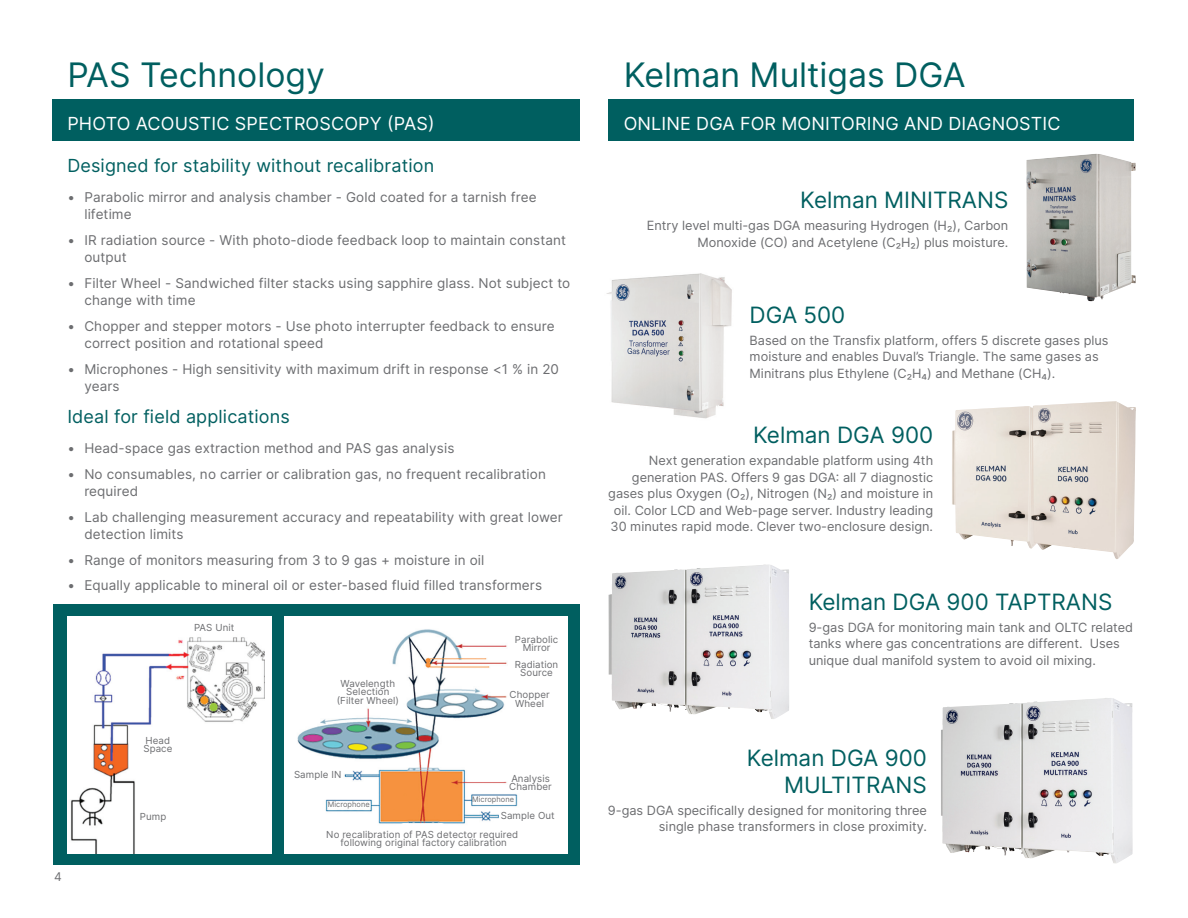
<style>
.page{position:relative;width:1188px;height:918px;background:#fff}
.page>*{position:absolute;margin:0;border:0;box-sizing:border-box;transform-origin:0 0}
.t1{font:33.75px "Inter";color:#005f60}
.t2{font:22.5px/27px "Inter";color:#005f60;text-align:right}
.t3{font:18px "Inter";letter-spacing:.01em;color:#005f60}
.t4{font:18px "Inter";letter-spacing:.01em;color:#fff}
.t5{font:13.5px/17.2px "Inter";letter-spacing:.01em;color:#6c6d70}
.t6{font:12.75px/16.5px "Inter";color:#6c6d70;text-align:right}
.t7{font:12px "Inter";color:#6c6d70}
.t8{font:9.75px/8.4px "Inter";letter-spacing:.01em;color:#6c6d70;text-align:center}
.t9{font:7.65px "Inter";letter-spacing:.01em;color:#6c6d70}
</style>
<div class="page">
<img style="left:1026px;top:154px;width:110px;height:147px">
<img style="left:606px;top:273px;width:126px;height:146px">
<div style="left:52px;top:100px;width:528px;height:41px;background:#005f60"></div>
<div style="left:609px;top:100px;width:525px;height:41px;background:#005f60"></div>
<img style="left:952px;top:401px;width:184px;height:158px">
<img style="left:609px;top:565px;width:155px;height:147px">
<img style="left:941px;top:698px;width:164px;height:158px">
<div style="left:54px;top:604px;width:526px;height:261px;background:#005f60"></div>
<div style="left:68px;top:616px;width:203px;height:238px;background:#fff"></div>
<img style="left:71px;top:637px;width:194px;height:217px">
<div style="left:284px;top:616px;width:283px;height:238px;background:#fff"></div>
<img style="left:297px;top:629px;width:221px;height:195px">
<div style="left:399px;top:823px;width:47px;height:9px;background:#fff;border-radius:5px"></div>
<h1 class="t1" style="left:67px;top:50px;width:259px">PAS Technology</h1>
<h3 class="t4" style="left:67px;top:111px;width:369px">PHOTO ACOUSTIC SPECTROSCOPY (PAS)</h3>
<h3 class="t3" style="left:67px;top:152px;width:368px">Designed for stability without recalibration</h3>
<p class="t5" style="left:84px;top:188px;width:454px;text-indent:-17px">• Parabolic mirror and analysis chamber - Gold coated for a tarnish free lifetime</p>
<p class="t5" style="left:84px;top:231px;width:483px;text-indent:-17px">• IR radiation source - With photo-diode feedback loop to maintain constant output</p>
<p class="t5" style="left:84px;top:274px;width:488px;text-indent:-17px">• Filter Wheel - Sandwiched filter stacks using sapphire glass. Not subject to change with time</p>
<p class="t5" style="left:84px;top:317px;width:472px;text-indent:-17px">• Chopper and stepper motors - Use photo interrupter feedback to ensure correct position and rotational speed</p>
<p class="t5" style="left:84px;top:360px;width:476px;text-indent:-17px">• Microphones - High sensitivity with maximum drift in response &lt;1 % in 20 years</p>
<h3 class="t3" style="left:67px;top:403px;width:224px">Ideal for field applications</h3>
<p class="t5" style="left:67px;top:439px;width:389px">• Head-space gas extraction method and PAS gas analysis</p>
<p class="t5" style="left:84px;top:465px;width:463px;text-indent:-17px">• No consumables, no carrier or calibration gas, no frequent recalibration required</p>
<p class="t5" style="left:84px;top:508px;width:480px;text-indent:-17px">• Lab challenging measurement accuracy and repeatability with great lower detection limits</p>
<p class="t5" style="left:67px;top:551px;width:418px">• Range of monitors measuring from 3 to 9 gas + moisture in oil</p>
<p class="t5" style="left:67px;top:577px;width:476px">• Equally applicable to mineral oil or ester-based fluid filled transformers</p>
<p class="t7" style="left:54px;top:868px;width:9px">4</p>
<p class="t8" style="left:194px;top:623px;width:42px">PAS Unit</p>
<p class="t8" style="left:143px;top:737px;width:31px;line-height:7.9px;text-align:left">Head<br>Space</p>
<p class="t8" style="left:140px;top:812px;width:28px">Pump</p>
<p class="t8" style="left:337px;top:679px;width:64px">Wavelength<br>Selection (Filter Wheel)</p>
<p class="t8" style="left:515px;top:635px;width:45px">Parabolic<br>Mirror</p>
<p class="t8" style="left:515px;top:660px;width:45px">Radiation<br>Source</p>
<p class="t8" style="left:510px;top:690px;width:42px">Chopper<br>Wheel</p>
<p class="t8" style="left:294px;top:770px;width:49px">Sample IN</p>
<p class="t9" style="left:328px;top:799px;width:44px">Microphone</p>
<p class="t8" style="left:509px;top:774px;width:44px;text-align:left">Analysis<br>Chamber</p>
<p class="t9" style="left:472px;top:793px;width:44px">Microphone</p>
<p class="t8" style="left:326px;top:806px;width:230px;line-height:18.6px;text-align:left;text-indent:174px">Sample Out<br>No recalibration of PAS detector required</p>
<p class="t8" style="left:340px;top:838px;width:168px">following original factory calibration</p>
<h1 class="t1" style="left:624px;top:50px;width:343px">Kelman Multigas DGA</h1>
<h3 class="t4" style="left:624px;top:111px;width:438px">ONLINE DGA FOR MONITORING AND DIAGNOSTIC</h3>
<h2 class="t2" style="left:800px;top:186px;width:210px">Kelman MINITRANS</h2>
<p class="t6" style="left:647px;top:217px;width:363px">Entry level multi-gas DGA measuring Hydrogen (H₂), Carbon<br>Monoxide (CO) and Acetylene (C₂H₂) plus moisture.</p>
<h2 class="t2" style="left:750px;top:301px;width:97px">DGA 500</h2>
<p class="t6" style="left:750px;top:332px;width:360px;text-align:left">Based on the Transfix platform, offers 5 discrete gases plus moisture and enables Duval’s Triangle. The same gases as<br>Minitrans plus Ethylene (C₂H₄) and Methane (CH₄).</p>
<h2 class="t2" style="left:753px;top:421px;width:182px">Kelman DGA 900</h2>
<p class="t6" style="left:608px;top:452px;width:326px">Next generation expandable platform using 4th generation PAS. Offers 9 gas DGA: all 7 diagnostic gases plus Oxygen (O₂), Nitrogen (N₂) and moisture in oil. Color LCD and Web-page server. Industry leading 30 minutes rapid mode. Clever two-enclosure design.</p>
<h2 class="t2" style="left:809px;top:588px;width:305px">Kelman DGA 900 TAPTRANS</h2>
<p class="t6" style="left:809px;top:619px;width:326px;text-align:left">9-gas DGA for monitoring main tank and OLTC related tanks where gas concentrations are different. Uses unique dual manifold system to avoid oil mixing.</p>
<h2 class="t2" style="left:747px;top:744px;width:182px">Kelman DGA 900<br>MULTITRANS</h2>
<p class="t6" style="left:608px;top:802px;width:321px">9-gas DGA specifically designed for monitoring three single phase transformers in close proximity.</p>
</div>
